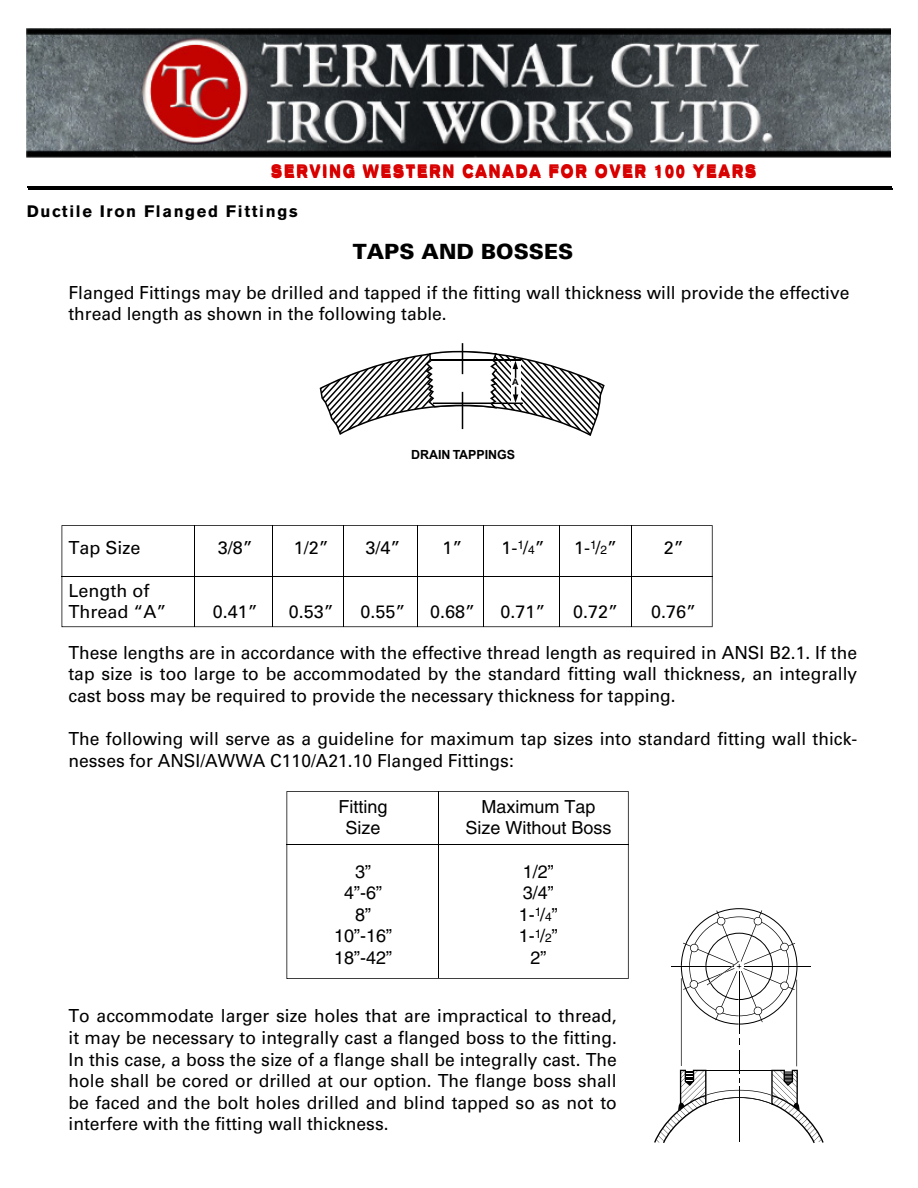
<style>
.page{position:relative;width:918px;height:1188px;background:#fff}
.page>*{position:absolute;margin:0;border:0;box-sizing:border-box;transform-origin:0 0}
.t1{font:900 21px "Univers";color:#000}
.t2{font:18px/21.6px "Univers";color:#000}
.t3{font:18px/21.6px "Helvetica";color:#000;text-align:center}
.t4{font:700 16.5px "Akzidenz Grotesk BE";letter-spacing:.1em;color:#d90000}
.t5{font:700 16.5px "Akzidenz Grotesk BE";letter-spacing:.1em;color:#000}
.t6{font:700 12.6px "Arial";color:#000}
.t7{font:700 9.15px "Arial";color:#000}
.s1{font-family:"Helvetica"}
.s2{font-family:"Helvetica";font-size:12px}
.s3{font-size:12px}
</style>
<div class="page">
<img style="left:26px;top:28px;width:864px;height:130px">
<hr style="left:28px;top:188px;width:864px;height:2px;background:#000">
<svg style="left:62px;top:525px;width:651px;height:102px"></svg>
<svg style="left:286px;top:791px;width:343px;height:188px"></svg>
<hr style="left:62px;top:576px;width:651px;height:1px;background:#000">
<hr style="left:194px;top:525px;width:1px;height:102px;background:#000">
<hr style="left:272px;top:525px;width:1px;height:102px;background:#000">
<hr style="left:343px;top:525px;width:1px;height:102px;background:#000">
<hr style="left:417px;top:525px;width:1px;height:102px;background:#000">
<hr style="left:483px;top:525px;width:1px;height:102px;background:#000">
<hr style="left:559px;top:525px;width:1px;height:102px;background:#000">
<hr style="left:632px;top:525px;width:1px;height:102px;background:#000">
<hr style="left:286px;top:844px;width:343px;height:1px;background:#000">
<hr style="left:438px;top:791px;width:1px;height:187px;background:#000">
<hr style="left:462px;top:343px;width:1px;height:31px;background:#000">
<svg style="left:320px;top:349px;width:285px;height:87px"></svg>
<hr style="left:671px;top:966px;width:63px;height:1px;background:#000">
<hr style="left:744px;top:966px;width:67px;height:1px;background:#000">
<hr style="left:739px;top:971px;width:1px;height:63px;background:#000">
<svg style="left:681px;top:908px;width:117px;height:117px"></svg>
<hr style="left:681px;top:978px;width:1px;height:88px;background:#000">
<hr style="left:796px;top:980px;width:1px;height:86px;background:#000">
<svg style="left:654px;top:1038px;width:170px;height:105px"></svg>
<hr style="left:28px;top:187px;width:864px;height:1px;background:#000">
<p class="t4" style="left:271px;top:160px;width:487px">SERVING WESTERN CANADA FOR OVER 100 YEARS</p>
<p class="t5" style="left:27px;top:202px;width:272px">Ductile Iron Flanged Fittings</p>
<p class="t1" style="left:353px;top:239px;width:222px">TAPS AND BOSSES</p>
<p class="t2" style="left:68px;top:282px;width:783px">Flanged Fittings may be drilled and tapped if the fitting wall thickness will provide the effective thread length as shown in the following table.</p>
<p class="t7" style="left:512px;top:376px;width:8px">A</p>
<p class="t6" style="left:411px;top:446px;width:106px">DRAIN TAPPINGS</p>
<p class="t2" style="left:68px;top:537px;width:74px">Tap Size</p>
<p class="t2" style="left:218px;top:537px;width:37px">3/8”</p>
<p class="t2" style="left:294px;top:537px;width:37px">1/2”</p>
<p class="t2" style="left:366px;top:537px;width:37px">3/4”</p>
<p class="t2" style="left:443px;top:537px;width:22px">1”</p>
<p class="t2" style="left:502px;top:537px;width:45px">1-<sup>1</sup><span class="s1">/</span><span class="s2">4</span>”</p>
<p class="t2" style="left:574px;top:537px;width:45px">1-<sup>1</sup><span class="s1">/</span><span class="s2">2</span>”</p>
<p class="t2" style="left:664px;top:537px;width:22px">2”</p>
<p class="t2" style="left:68px;top:580px;width:100px">Length of<br>Thread “A”</p>
<p class="t2" style="left:213px;top:601px;width:47px">0.41”</p>
<p class="t2" style="left:289px;top:601px;width:47px">0.53”</p>
<p class="t2" style="left:360px;top:601px;width:47px">0.55”</p>
<p class="t2" style="left:430px;top:601px;width:47px">0.68”</p>
<p class="t2" style="left:501px;top:601px;width:47px">0.71”</p>
<p class="t2" style="left:573px;top:601px;width:47px">0.72”</p>
<p class="t2" style="left:651px;top:601px;width:47px">0.76”</p>
<p class="t2" style="left:68px;top:642px;width:790px;text-align:justify">These lengths are in accordance with the effective thread length as required in ANSI B2.1. If the tap size is too large to be accommodated by the standard fitting wall thickness, an integrally cast boss may be required to provide the necessary thickness for tapping.</p>
<p class="t2" style="left:68px;top:728px;width:790px">The following will serve as a guideline for maximum tap sizes into standard fitting wall thick&shy;nesses for ANSI/AWWA C110/A21.10 Flanged Fittings:</p>
<p class="t3" style="left:339px;top:796px;width:51px">Fitting<br>Size</p>
<p class="t3" style="left:334px;top:860px;width:60px">3”<br>4”-6”<br>8”<br>10”-16”<br>18”-42”</p>
<p class="t3" style="left:465px;top:796px;width:148px">Maximum Tap<br>Size Without Boss</p>
<p class="t3" style="left:519px;top:860px;width:41px">1/2”<br>3/4”<br>1-<sup>1</sup>/<span class="s3">4</span>”<br>1-<sup>1</sup>/<span class="s3">2</span>”<br>2”</p>
<p class="t2" style="left:69px;top:1005px;width:550px;text-align:justify">To accommodate larger size holes that are impractical to thread, it may be necessary to integrally cast a flanged boss to the fitting.<br>In this case, a boss the size of a flange shall be integrally cast. The hole shall be cored or drilled at our option. The flange boss shall be faced and the bolt holes drilled and blind tapped so as not to interfere with the fitting wall thickness.</p>
</div>
